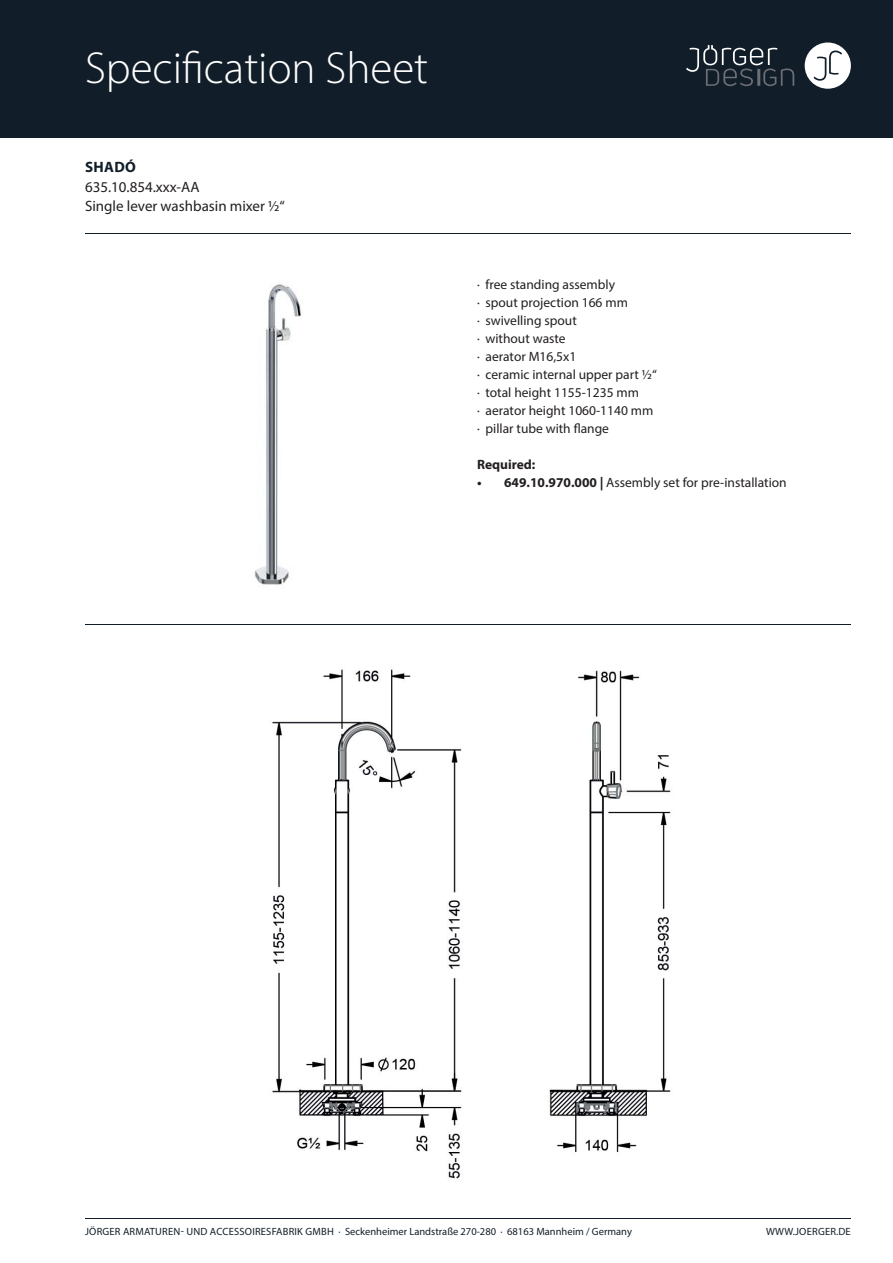
<style>
.page{position:relative;width:893px;height:1263px;background:#fff}
.page>*{position:absolute;margin:0;border:0;box-sizing:border-box;transform-origin:0 0}
.t1{font:300 45px "Myriad Pro";color:#fff}
.t2{font:15px "Myriad Pro";color:#231f20}
.t3{font:700 15px "Myriad Pro";letter-spacing:.02em;color:#111e29}
.t4{font:13.5px/18px "Myriad Pro";color:#231f20}
.t5{font:700 13.5px "Myriad Pro";color:#231f20}
.t6{font:10.5px "Myriad Pro";letter-spacing:.005em;color:#111e29}
.s1{font-weight:700}
</style>
<div class="page">
<div style="left:0;top:0;width:893px;height:138px;background:#111e29"></div>
<div style="left:805px;top:43px;width:46px;height:46px;background:#fff;border-radius:50%"></div>
<svg style="left:814px;top:51px;width:28px;height:30px"></svg>
<svg style="left:686px;top:45px;width:108px;height:41px"></svg>
<hr style="left:85px;top:1218px;width:766px;height:1px;background:#111e29">
<hr style="left:85px;top:233px;width:766px;height:1px;background:#111e29">
<hr style="left:85px;top:624px;width:766px;height:1px;background:#111e29">
<img style="left:254px;top:284px;width:47px;height:301px">
<img style="left:272px;top:669px;width:399px;height:510px">
<h1 class="t1" style="left:85px;top:41px;width:345px">Specification Sheet</h1>
<p class="t3" style="left:85px;top:161px;width:52px">SHADÓ</p>
<p class="t2" style="left:85px;top:200px;width:201px">Single lever washbasin mixer ½“</p>
<p class="t2" style="left:85px;top:181px;width:116px">635.10.854.xxx-AA</p>
<p class="t4" style="left:477px;top:277px;width:181px">· free standing assembly<br>· spout projection 166 mm<br>· swivelling spout<br>· without waste<br>· aerator M16,5x1<br>· ceramic internal upper part ½“ · total height 1155-1235 mm<br>· aerator height 1060-1140 mm · pillar tube with flange</p>
<p class="t5" style="left:477px;top:459px;width:60px">Required:</p>
<p class="t4" style="left:477px;top:475px;width:311px"><span class="s1">• 649.10.970.000 |</span> Assembly set for pre-installation</p>
<p class="t6" style="left:85px;top:1228px;width:548px">JÖRGER ARMATUREN- UND ACCESSOIRESFABRIK GMBH · Seckenheimer Landstraße 270-280 · 68163 Mannheim / Germany</p>
<p class="t6" style="left:766px;top:1228px;width:86px">WWW.JOERGER.DE</p>
</div>
